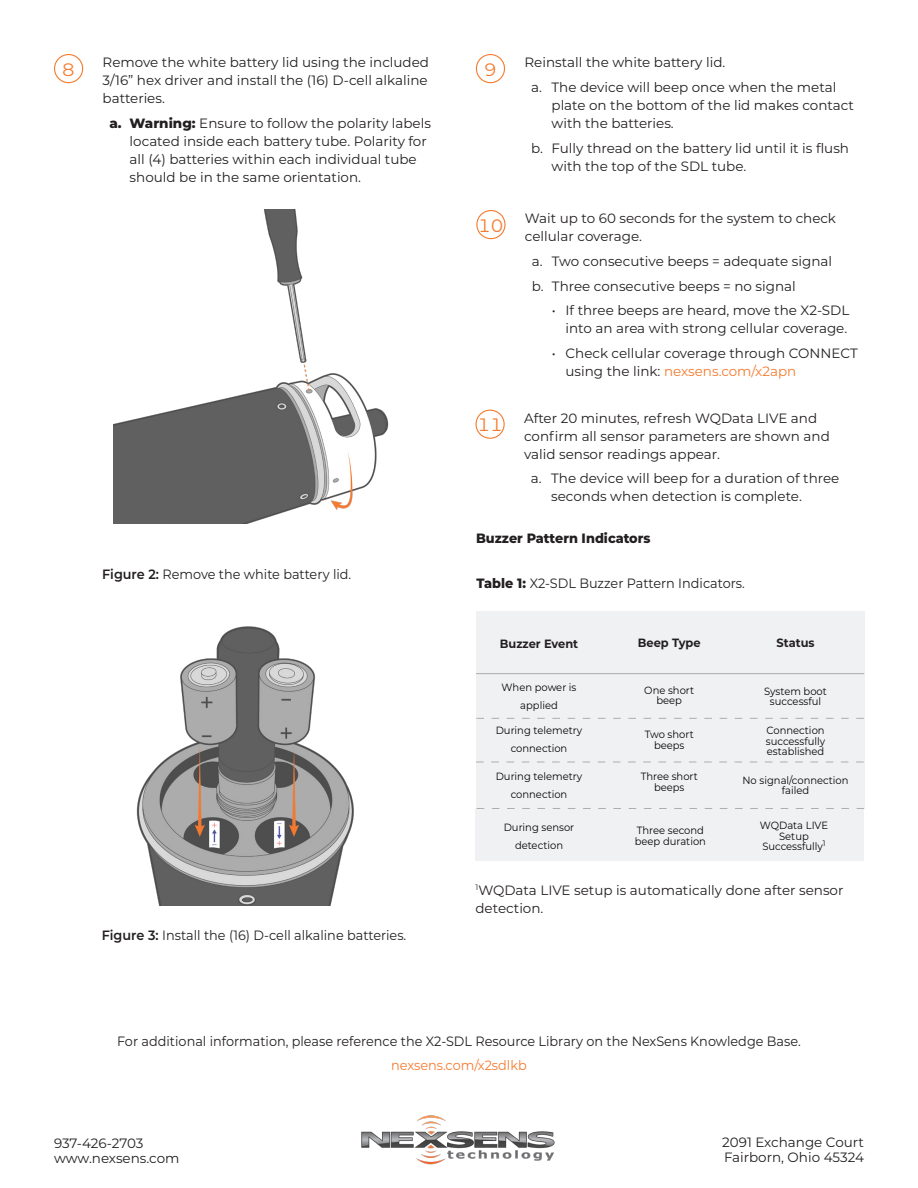
<style>
.page{position:relative;width:918px;height:1188px;background:#fff}
.page>*{position:absolute;margin:0;border:0;box-sizing:border-box;transform-origin:0 0}
.t1{font:18px "Montserrat";color:#f47b2f}
.Regular_paragraph{font:13.5px/18px "Montserrat";color:#231f20}
.Regular_paragraph-2{font:13.5px "Montserrat";color:#231f20;scale:.95 1}
.t2{font:800 13.5px "Montserrat";color:#231f20;scale:.95 1}
.t3{font:13.5px "Montserrat";color:#f47b2f;scale:.95 1}
.t4{font:700 12px "Montserrat";color:#231f20;scale:.95 1}
.t5{font:10.5px/10.5px "Montserrat";color:#040503;text-align:center;scale:.95 1}
.s1{font-weight:800}
.s2{font-weight:600}
.s3{color:#f47b2f}
</style>
<div class="page">
<img style="left:361px;top:1115px;width:194px;height:50px">
<div style="left:54px;top:54px;width:29px;height:29px;border:1px solid #f47b2f;border-radius:50%"></div>
<img style="left:114px;top:210px;width:275px;height:314px">
<img style="left:136px;top:626px;width:218px;height:279px">
<div style="left:476px;top:54px;width:29px;height:29px;border:1px solid #f47b2f;border-radius:50%"></div>
<div style="left:476px;top:210px;width:30px;height:29px;border:1px solid #f47b2f;border-radius:50%"></div>
<div style="left:475px;top:410px;width:30px;height:29px;border:1px solid #f47b2f;border-radius:50%"></div>
<div style="left:476px;top:612px;width:388px;height:62px;background:#f0f1f3"></div>
<div style="left:476px;top:674px;width:388px;height:134px;background:#f0f1f3"></div>
<svg style="left:476px;top:762px;width:388px;height:1px"></svg>
<hr style="left:476px;top:673px;width:388px;height:1px;background:#aeadad">
<svg style="left:476px;top:718px;width:388px;height:1px"></svg>
<div style="left:476px;top:808px;width:388px;height:53px;background:#f0f1f3"></div>
<svg style="left:477px;top:808px;width:387px;height:1px"></svg>
<p class="t1" style="left:62px;top:57px;width:14px">8</p>
<p class="Regular_paragraph" style="left:103px;top:53px;width:328px;text-align:justify">Remove the white battery lid using the included 3/16” hex driver and install the (16) D-cell alkaline batteries.</p>
<p class="Regular_paragraph" style="left:130px;top:114px;width:303px;text-indent:-20px"><span class="s1">a. Warning:</span> Ensure to follow the polarity labels located inside each battery tube. Polarity for all (4) batteries within each individual tube should be in the same orientation.</p>
<p class="Regular_paragraph-2" style="left:102px;top:565px;width:264px"><span class="s2">Figure 2:</span> Remove the white battery lid.</p>
<p class="Regular_paragraph-2" style="left:102px;top:926px;width:322px"><span class="s2">Figure 3:</span> Install the (16) D-cell alkaline batteries.</p>
<p class="t1" style="left:484px;top:57px;width:14px">9</p>
<p class="t1" style="left:478px;top:213px;width:27px">10</p>
<p class="t1" style="left:477px;top:413px;width:27px">11</p>
<p class="Regular_paragraph" style="left:525px;top:53px;width:202px">Reinstall the white battery lid.</p>
<p class="Regular_paragraph" style="left:552px;top:78px;width:304px;text-indent:-20px">a. The device will beep once when the metal plate on the bottom of the lid makes contact with the batteries.</p>
<p class="Regular_paragraph" style="left:552px;top:138px;width:299px;text-indent:-20px">b. Fully thread on the battery lid until it is flush with the top of the SDL tube.</p>
<p class="Regular_paragraph" style="left:525px;top:209px;width:313px">Wait up to 60 seconds for the system to check cellular coverage.</p>
<p class="Regular_paragraph" style="left:532px;top:252px;width:302px">a. Two consecutive beeps = adequate signal</p>
<p class="Regular_paragraph" style="left:532px;top:276px;width:266px">b. Three consecutive beeps = no signal</p>
<p class="Regular_paragraph" style="left:552px;top:301px;width:299px;text-align:right">• If three beeps are heard, move the X2-SDL into an area with strong cellular coverage.</p>
<p class="Regular_paragraph" style="left:565px;top:344px;width:294px;text-indent:-14px">• Check cellular coverage through CONNECT using the link: <span class="s3">nexsens.com/x2apn</span></p>
<p class="Regular_paragraph" style="left:524px;top:408px;width:307px">After 20 minutes, refresh WQData LIVE and confirm all sensor parameters are shown and valid sensor readings appear.</p>
<p class="Regular_paragraph" style="left:551px;top:469px;width:290px;text-indent:-20px">a. The device will beep for a duration of three seconds when detection is complete.</p>
<p class="t2" style="left:476px;top:529px;width:185px">Buzzer Pattern Indicators</p>
<p class="Regular_paragraph-2" style="left:476px;top:574px;width:284px"><span class="s1">Table 1:</span> X2-SDL Buzzer Pattern Indicators.</p>
<p class="t4" style="left:500px;top:635px;width:84px">Buzzer Event</p>
<p class="t5" style="left:502px;top:678px;width:80px;line-height:18px">When power is applied</p>
<p class="t5" style="left:496px;top:721px;width:93px;line-height:18px">During telemetry connection</p>
<p class="t5" style="left:496px;top:767px;width:93px;line-height:18px">During telemetry connection</p>
<p class="t4" style="left:638px;top:634px;width:68px">Beep Type</p>
<p class="t5" style="left:644px;top:684px;width:54px">One short beep</p>
<p class="t5" style="left:645px;top:729px;width:53px">Two short beeps</p>
<p class="t5" style="left:641px;top:771px;width:62px">Three short beeps</p>
<p class="t4" style="left:777px;top:634px;width:42px">Status</p>
<p class="t5" style="left:764px;top:685px;width:67px">System boot successful</p>
<p class="t5" style="left:766px;top:725px;width:64px;text-align:justify">Connection successfully established</p>
<p class="t5" style="left:743px;top:774px;width:113px">No signal/connection failed</p>
<p class="t5" style="left:504px;top:818px;width:76px;line-height:18px">During sensor detection</p>
<p class="t5" style="left:635px;top:825px;width:76px;text-align:left">Three second beep duration</p>
<p class="t5" style="left:760px;top:820px;width:73px">WQData LIVE<br>Setup</p>
<p class="t5" style="left:762px;top:841px;width:68px">Successfully<sup>1</sup></p>
<p class="Regular_paragraph" style="left:476px;top:880px;width:370px"><sup>1</sup>WQData LIVE setup is automatically done after sensor detection.</p>
<p class="Regular_paragraph-2" style="left:117px;top:1032px;width:721px">For additional information, please reference the X2-SDL Resource Library on the NexSens Knowledge Base.</p>
<p class="t3" style="left:391px;top:1056px;width:144px">nexsens.com/x2sdlkb</p>
<p class="Regular_paragraph" style="left:54px;top:1133px;width:91px">937-426-2703</p>
<p class="Regular_paragraph" style="left:54px;top:1148px;width:127px">www.nexsens.com</p>
<p class="Regular_paragraph" style="left:722px;top:1133px;width:143px">2091 Exchange Court</p>
<p class="Regular_paragraph" style="left:724px;top:1148px;width:141px">Fairborn, Ohio 45324</p>
</div>
